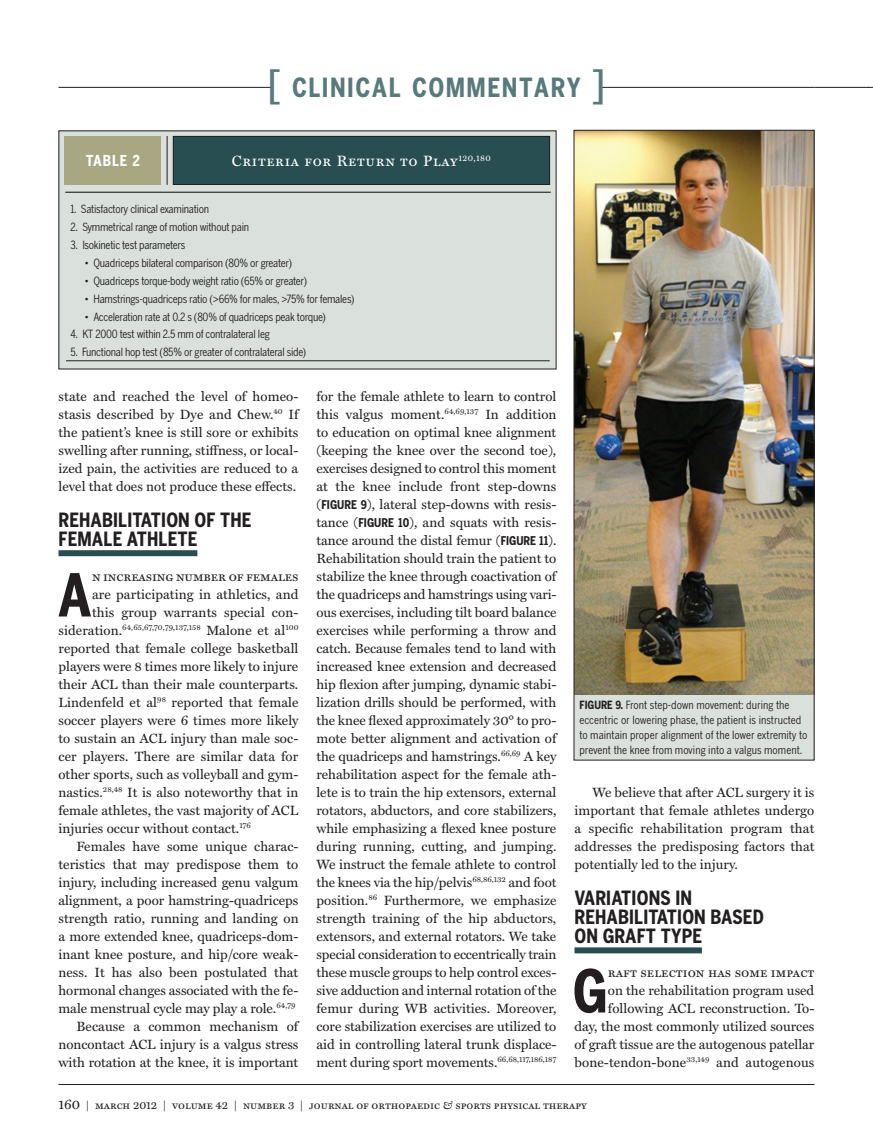
<style>
.page{position:relative;width:873px;height:1143px;background:#fff}
.page>*{position:absolute;margin:0;border:0;box-sizing:border-box;transform-origin:0 0}
.Miller_Text_Body_9_1{font:700 58.65px "Benton Gothic Cond";color:#231f20}
.Research_Report_Foll{font:700 26.25px "Benton Gothic Cond";letter-spacing:.055em;color:#587a7b}
.Subhead__First_Level{font:700 19.5px/19.2px "Benton Gothic Cond";letter-spacing:.005em;color:#231f20}
.Table_Headlines{font:15px "Miller Text Roman SC";letter-spacing:.045em;color:#fff}
.Table{font:700 15px "Benton Gothic Cond";letter-spacing:.06em;color:#fff}
.Miller_Text_Body_9_1-2{font:13.5px/18px "Miller Text";color:#231f20;text-align:justify}
.Footline{font:13.5px/18px "Miller Text";color:#231f20;text-align:justify}
.Table_text{font:11.25px "Benton Gothic Cond";letter-spacing:-.025em;color:#231f20}
.Figure_descriptor{font:11.25px/15px "Benton Gothic Cond";color:#231f20}
.Footline-2{font:11.25px "Miller Text Roman SC";color:#231f20}
.Miller_Text_Body_9_1-3{font:7.8px "Miller Text";letter-spacing:.01em;color:#231f20}
.s1{font-weight:500;font-size:37.5px}
.s2{font-family:"Miller Text Roman SC"}
.s3{font-size:13.5px}
.s4{font-family:"Benton Gothic Cond";font-weight:700;font-size:12px}
.s5{font-weight:700}
.s6{font-family:"Miller Text";font-style:italic}
</style>
<div class="page">
<hr style="left:58px;top:1084px;width:756px;height:1px;background:#231f20">
<hr style="left:814px;top:87px;width:54px;height:1px;background:#231f20">
<hr style="left:58px;top:87px;width:756px;height:1px;background:#231f20">
<div style="left:271px;top:85px;width:331px;height:6px;background:#fff"></div>
<div style="left:58px;top:550px;width:139px;height:6px;background:#284e52"></div>
<div style="left:574px;top:947px;width:128px;height:6px;background:#284e52"></div>
<div style="left:574px;top:130px;width:240px;height:630px;background:#dae1dd"></div>
<img style="left:576px;top:132px;width:236px;height:562px">
<div style="left:574px;top:130px;width:240px;height:630px;border:1px solid #231f20"></div>
<div style="left:59px;top:131px;width:497px;height:238px;background:#dae1dd"></div>
<div style="left:64px;top:136px;width:97px;height:49px;background:#a9a682"></div>
<hr style="left:167px;top:136px;width:1px;height:49px;background:#231f20">
<div style="left:173px;top:136px;width:377px;height:48px;background:#284e52"></div>
<div style="left:173px;top:136px;width:377px;height:49px;border:1px solid #231f20"></div>
<hr style="left:65px;top:192px;width:486px;height:1px;background:#231f20">
<hr style="left:66px;top:360px;width:484px;height:1px;background:#231f20">
<p class="Research_Report_Foll" style="left:268px;top:72px;width:339px"><span class="s1">[</span> CLINICAL COMMENTARY <span class="s1">]</span></p>
<p class="Table" style="left:86px;top:151px;width:56px">TABLE 2</p>
<p class="Table_Headlines" style="left:232px;top:152px;width:260px">Criteria for Return to Play<sup>120,180</sup></p>
<p class="Table_text" style="left:70px;top:202px;width:140px">1. Satisfactory clinical examination</p>
<p class="Table_text" style="left:70px;top:220px;width:180px">2. Symmetrical range of motion without pain</p>
<p class="Table_text" style="left:70px;top:238px;width:116px">3. Isokinetic test parameters</p>
<p class="Table_text" style="left:84px;top:256px;width:210px">• Quadriceps bilateral comparison (80% or greater)</p>
<p class="Table_text" style="left:84px;top:274px;width:225px">• Quadriceps torque-body weight ratio (65% or greater)</p>
<p class="Table_text" style="left:84px;top:292px;width:272px">• Hamstrings-quadriceps ratio (&gt;66% for males, &gt;75% for females)</p>
<p class="Table_text" style="left:84px;top:310px;width:243px">• Acceleration rate at 0.2 s (80% of quadriceps peak torque)</p>
<p class="Table_text" style="left:70px;top:328px;width:201px">4. KT 2000 test within 2.5 mm of contralateral leg</p>
<p class="Table_text" style="left:70px;top:346px;width:237px">5. Functional hop test (85% or greater of contralateral side)</p>
<p class="Footline" style="left:58px;top:387px;width:242px">state and reached the level of homeo&shy;stasis described by Dye and Chew.<sup>40</sup> If the patient’s knee is still sore or exhibits swelling after running, stiffness, or local&shy;ized pain, the activities are reduced to a level that does not produce these effects.</p>
<p class="Subhead__First_Level" style="left:58px;top:509px;width:195px">REHABILITATION OF THE<br>FEMALE ATHLETE</p>
<p class="Miller_Text_Body_9_1" style="left:58px;top:560px;width:36px">A</p>
<p class="Miller_Text_Body_9_1-2" style="left:92px;top:567px;width:208px"><span class="s2">n increasing number of females </span>are participating in athletics, and this group warrants special con-</p>
<p class="Miller_Text_Body_9_1-3" style="left:58px;top:623px;width:242px"><span class="s3">sideration.</span>64,65,67,70,79,137,158 <span class="s3">Malone et al</span>100</p>
<p class="Miller_Text_Body_9_1-2" style="left:58px;top:639px;width:242px">reported that female college basketball players were 8 times more likely to injure their ACL than their male counterparts.<br>Lindenfeld et al<sup>98</sup> reported that female soccer players were 6 times more likely to sustain an ACL injury than male soc&shy;cer players. There are similar data for other sports, such as volleyball and gym&shy;nastics.<sup>28,48</sup> It is also noteworthy that in female athletes, the vast majority of ACL injuries occur without contact.<sup>176</sup></p>
<p class="Miller_Text_Body_9_1-2" style="left:58px;top:837px;width:242px;text-indent:18px">Females have some unique charac&shy;teristics that may predispose them to injury, including increased genu valgum alignment, a poor hamstring-quadriceps strength ratio, running and landing on a more extended knee, quadriceps-dom&shy;inant knee posture, and hip/core weak&shy;ness. It has also been postulated that hormonal changes associated with the fe&shy;male menstrual cycle may play a role.<sup>64,79</sup></p>
<p class="Miller_Text_Body_9_1-2" style="left:58px;top:1017px;width:242px;text-indent:18px">Because a common mechanism of noncontact ACL injury is a valgus stress with rotation at the knee, it is important</p>
<p class="Miller_Text_Body_9_1-2" style="left:316px;top:387px;width:242px">for the female athlete to learn to control this valgus moment.<sup>64,69,137</sup> In addition to education on optimal knee alignment (keeping the knee over the second toe), exercises designed to control this moment at the knee include front step-downs (<span class="s4">FIGURE 9</span>), lateral step-downs with resis&shy;tance (<span class="s4">FIGURE 10</span>), and squats with resis&shy;tance around the distal femur (<span class="s4">FIGURE 11</span>).<br>Rehabilitation should train the patient to stabilize the knee through coactivation of the quadriceps and hamstrings using vari&shy;ous exercises, including tilt board balance exercises while performing a throw and catch. Because females tend to land with increased knee extension and decreased hip flexion after jumping, dynamic stabi&shy;lization drills should be performed, with the knee flexed approximately 30° to pro&shy;mote better alignment and activation of the quadriceps and hamstrings.<sup>66,69</sup> A key rehabilitation aspect for the female ath&shy;lete is to train the hip extensors, external rotators, abductors, and core stabilizers, while emphasizing a flexed knee posture during running, cutting, and jumping.<br>We instruct the female athlete to control the knees via the hip/pelvis<sup>68,86,132</sup> and foot position.<sup>86</sup> Furthermore, we emphasize strength training of the hip abductors, extensors, and external rotators. We take special consideration to eccentrically train these muscle groups to help control exces&shy;sive adduction and internal rotation of the femur during WB activities. Moreover, core stabilization exercises are utilized to aid in controlling lateral trunk displace&shy;ment during sport movements.<sup>66,68,117,186,187</sup></p>
<p class="Figure_descriptor" style="left:579px;top:698px;width:229px"><span class="s5">FIGURE 9.</span> Front step-down movement: during the eccentric or lowering phase, the patient is instructed to maintain proper alignment of the lower extremity to prevent the knee from moving into a valgus moment.</p>
<p class="Miller_Text_Body_9_1-2" style="left:574px;top:783px;width:242px;text-indent:18px">We believe that after ACL surgery it is important that female athletes undergo a specific rehabilitation program that addresses the predisposing factors that potentially led to the injury.</p>
<p class="Subhead__First_Level" style="left:574px;top:887px;width:191px">VARIATIONS IN<br>REHABILITATION BASED<br>ON GRAFT TYPE</p>
<p class="Miller_Text_Body_9_1" style="left:573px;top:956px;width:37px">G</p>
<p class="Miller_Text_Body_9_1-2" style="left:574px;top:963px;width:242px;text-align:right"><span class="s2">raft selection has some impact<br></span>on the rehabilitation program used following ACL reconstruction. To-<br>day, the most commonly utilized sources of graft tissue are the autogenous patellar bone-tendon-bone<sup>33,149</sup> and autogenous</p>
<p class="Footline-2" style="left:58px;top:1098px;width:530px"><span class="s3">160</span> | march 2012 | volume 42 | number 3 | journal of orthopaedic <span class="s6">&amp;</span> sports physical therapy</p>
</div>
